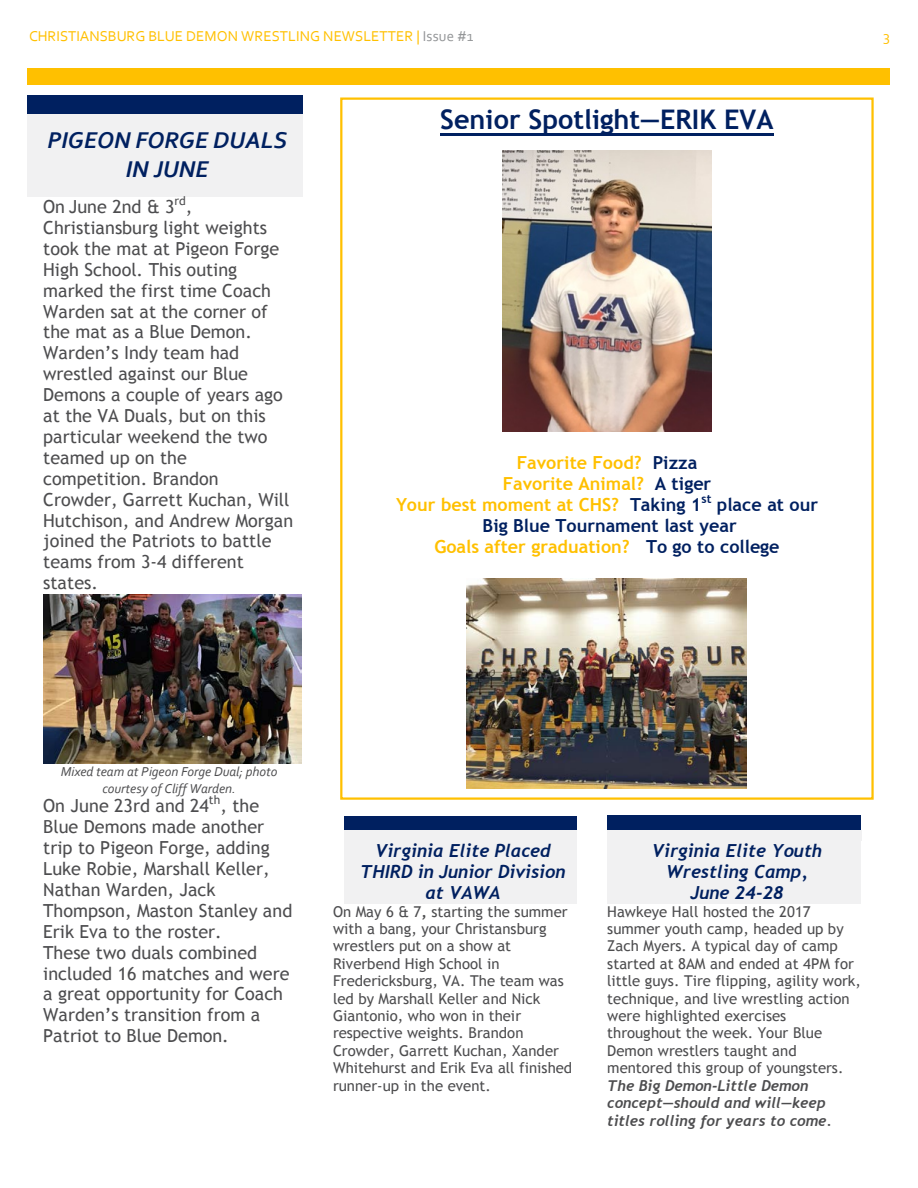
<style>
.page{position:relative;width:918px;height:1188px;background:#fff}
.page>*{position:absolute;margin:0;border:0;box-sizing:border-box;transform-origin:0 0}
.t1{font:700 27px "Trebuchet MS";color:#002060}
.t2{font:italic 700 24px/29.4px "Corbel";letter-spacing:.005em;color:#002060;text-align:center}
.t3{font:18px/20.9px "Trebuchet MS";letter-spacing:.005em;color:#4d4d4f}
.t4{font:700 18px "Trebuchet MS";color:#ffc000}
.t5{font:italic 700 18px/21px "Trebuchet";color:#002060;text-align:center}
.t6{font:700 18px "Trebuchet MS";color:#002060}
.t7{font:15px/17.4px "Trebuchet MS";color:#4d4d4f}
.t8{font:italic 700 15px/17.4px "Trebuchet";color:#4d4d4f}
.t9{font:15px "Corbel";letter-spacing:.005em;color:#ffc000}
.t10{font:italic 13.5px/16.5px "Corbel";color:#4d4d4f;text-align:center}
.t11{font:12px "Trebuchet MS";color:#4d4d4f}
.t12{font:700 12px "Trebuchet MS";color:#002060}
.s1{color:#949698}
.s2{color:#002060}
.s3{font-weight:700}
</style>
<div class="page">
<div style="left:27px;top:68px;width:863px;height:16px;background:#ffc000"></div>
<div style="left:27px;top:95px;width:275px;height:19px;background:#002060"></div>
<div style="left:27px;top:114px;width:275px;height:83px;background:#f1f1f2"></div>
<img style="left:43px;top:594px;width:258px;height:169px">
<div style="left:344px;top:816px;width:233px;height:14px;background:#002060"></div>
<div style="left:344px;top:830px;width:233px;height:73px;background:#f1f1f2"></div>
<hr style="left:440px;top:133px;width:334px;height:2px;background:#002060">
<img style="left:502px;top:150px;width:210px;height:281px">
<img style="left:467px;top:579px;width:280px;height:210px">
<div style="left:607px;top:815px;width:254px;height:15px;background:#002060"></div>
<div style="left:607px;top:830px;width:254px;height:73px;background:#f1f1f2"></div>
<p class="t9" style="left:29px;top:27px;width:446px">CHRISTIANSBURG BLUE DEMON WRESTLING NEWSLETTER | <span class="s1">Issue #1</span></p>
<p class="t9" style="left:883px;top:27px;width:8px">3</p>
<h2 class="t2" style="left:47px;top:124px;width:241px">PIGEON FORGE DUALS<br>IN JUNE</h2>
<p class="t3" style="left:43px;top:197px;width:133px">On June 2nd &amp; 3</p>
<p class="t11" style="left:175px;top:194px;width:13px">rd</p>
<p class="t3" style="left:43px;top:197px;width:252px;text-indent:143px">,<br>Christiansburg light weights took the mat at Pigeon Forge<br>High School. This outing marked the first time Coach<br>Warden sat at the corner of the mat as a Blue Demon.<br>Warden’s Indy team had wrestled against our Blue<br>Demons a couple of years ago at the VA Duals, but on this particular weekend the two teamed up on the competition. Brandon<br>Crowder, Garrett Kuchan, Will<br>Hutchison, and Andrew Morgan joined the Patriots to battle teams from 3-4 different states.</p>
<h1 class="t1" style="left:440px;top:103px;width:335px">Senior Spotlight—ERIK EVA</h1>
<p class="t4" style="left:517px;top:452px;width:182px">Favorite Food? <span class="s2">Pizza</span></p>
<p class="t4" style="left:503px;top:473px;width:210px">Favorite Animal? <span class="s2">A tiger</span></p>
<p class="t4" style="left:396px;top:493px;width:307px">Your best moment at CHS? <span class="s2">Taking 1</span></p>
<p class="t12" style="left:701px;top:491px;width:11px">st</p>
<p class="t6" style="left:717px;top:493px;width:103px">place at our</p>
<p class="t6" style="left:483px;top:514px;width:256px">Big Blue Tournament last year</p>
<p class="t4" style="left:434px;top:535px;width:347px">Goals after graduation? <span class="s2">To go to college</span></p>
<p class="t10" style="left:61px;top:763px;width:218px">Mixed team at Pigeon Forge Dual; photo courtesy of Cliff Warden.</p>
<p class="t3" style="left:43px;top:796px;width:167px">On June 23rd and 24</p>
<p class="t11" style="left:209px;top:793px;width:13px">th</p>
<p class="t3" style="left:43px;top:796px;width:251px;text-indent:177px">, the<br>Blue Demons made another trip to Pigeon Forge, adding<br>Luke Robie, Marshall Keller,<br>Nathan Warden, Jack<br>Thompson, Maston Stanley and<br>Erik Eva to the roster.<br>These two duals combined included 16 matches and were a great opportunity for Coach<br>Warden’s transition from a<br>Patriot to Blue Demon.</p>
<p class="t5" style="left:360px;top:840px;width:207px">Virginia Elite Placed<br>THIRD in Junior Division at VAWA</p>
<p class="t7" style="left:333px;top:903px;width:241px">On May 6 &amp; 7<span class="s3">,</span> starting the summer with a bang, your Christansburg wrestlers put on a show at<br>Riverbend High School in<br>Fredericksburg, VA. The team was led by Marshall Keller and Nick<br>Giantonio, who won in their respective weights. Brandon<br>Crowder, Garrett Kuchan, Xander<br>Whitehurst and Erik Eva all finished runner-up in the event.</p>
<p class="t5" style="left:652px;top:840px;width:172px">Virginia Elite Youth<br>Wrestling Camp,<br>June 24-28</p>
<p class="t7" style="left:607px;top:903px;width:255px">Hawkeye Hall hosted the 2017 summer youth camp, headed up by<br>Zach Myers. A typical day of camp started at 8AM and ended at 4PM for little guys. Tire flipping, agility work, technique, and live wrestling action were highlighted exercises throughout the week. Your Blue<br>Demon wrestlers taught and mentored this group of youngsters.</p>
<p class="t8" style="left:607px;top:1077px;width:226px">The Big Demon-Little Demon concept—should and will—keep titles rolling for years to come.</p>
</div>
